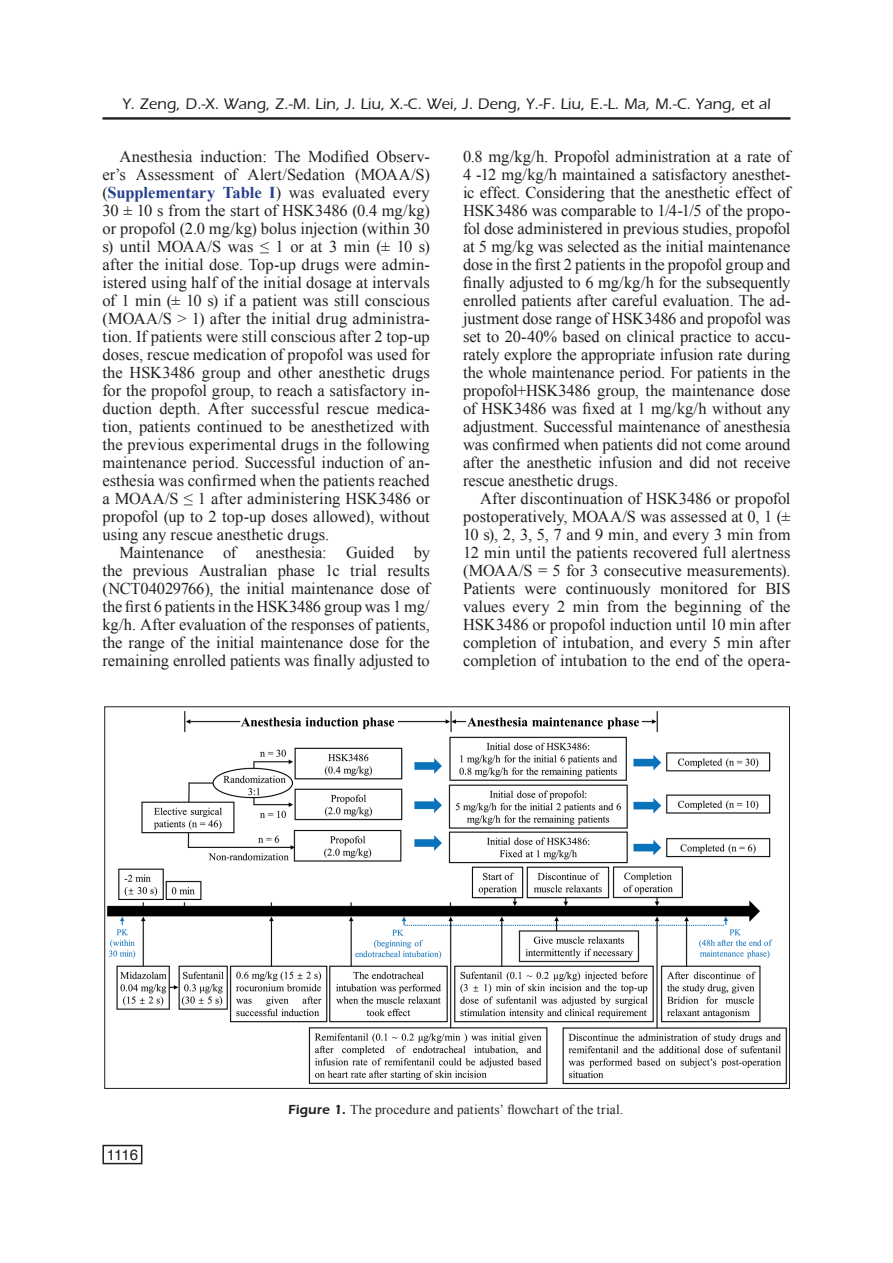
<style>
.page{position:relative;width:893px;height:1263px;background:#fff}
.page>*{position:absolute;margin:0;border:0;box-sizing:border-box;transform-origin:0 0}
.t1{font:16.5px/18px "Times New Roman";letter-spacing:-.005em;color:#231f20;text-align:justify}
.t2{font:500 15.75px "Eras";color:#231f20}
.t3{font:15px "Helvetica";color:#231f20}
.t4{font:13.5px "Times New Roman";letter-spacing:.01em;color:#231f20}
.s1{font-weight:700;color:#253f8e}
.s2{font-family:"Eras Demi"}
</style>
<div class="page">
<hr style="left:102px;top:117px;width:688px;height:3px;background:#231f20">
<div style="left:102px;top:1145px;width:40px;height:19px;border:2px solid #231f20"></div>
<img style="left:107px;top:711px;width:680px;height:374px">
<p class="t2" style="left:122px;top:95px;width:650px">Y. Zeng, D.-X. Wang, Z.-M. Lin, J. Liu, X.-C. Wei, J. Deng, Y.-F. Liu, E.-L. Ma, M.-C. Yang, et al</p>
<p class="t1" style="left:102px;top:147px;width:329px;text-indent:17px">Anesthesia induction: The Modified Observ&shy;er’s Assessment of Alert/Sedation (MOAA/S) (<span class="s1">Supplementary Table I</span>) was evaluated every 30 ± 10 s from the start of HSK3486 (0.4 mg/kg) or propofol (2.0 mg/kg) bolus injection (within 30 s) until MOAA/S was ≤ 1 or at 3 min (± 10 s) after the initial dose. Top-up drugs were admin&shy;istered using half of the initial dosage at intervals of 1 min (± 10 s) if a patient was still conscious (MOAA/S &gt; 1) after the initial drug administra&shy;tion. If patients were still conscious after 2 top-up doses, rescue medication of propofol was used for the HSK3486 group and other anesthetic drugs for the propofol group, to reach a satisfactory in&shy;duction depth. After successful rescue medica&shy;tion, patients continued to be anesthetized with the previous experimental drugs in the following maintenance period. Successful induction of an&shy;esthesia was confirmed when the patients reached a MOAA/S ≤ 1 after administering HSK3486 or propofol (up to 2 top-up doses allowed), without using any rescue anesthetic drugs.</p>
<p class="t1" style="left:102px;top:543px;width:329px;text-indent:17px">Maintenance of anesthesia: Guided by the previous Australian phase 1c trial results (NCT04029766), the initial maintenance dose of the first 6 patients in the HSK3486 group was 1 mg/ kg/h. After evaluation of the responses of patients, the range of the initial maintenance dose for the remaining enrolled patients was finally adjusted to</p>
<p class="t1" style="left:463px;top:147px;width:329px">0.8 mg/kg/h. Propofol administration at a rate of 4 -12 mg/kg/h maintained a satisfactory anesthet&shy;ic effect. Considering that the anesthetic effect of HSK3486 was comparable to 1/4-1/5 of the propo&shy;fol dose administered in previous studies, propofol at 5 mg/kg was selected as the initial maintenance dose in the first 2 patients in the propofol group and finally adjusted to 6 mg/kg/h for the subsequently enrolled patients after careful evaluation. The ad&shy;justment dose range of HSK3486 and propofol was set to 20-40% based on clinical practice to accu&shy;rately explore the appropriate infusion rate during the whole maintenance period. For patients in the propofol+HSK3486 group, the maintenance dose of HSK3486 was fixed at 1 mg/kg/h without any adjustment. Successful maintenance of anesthesia was confirmed when patients did not come around after the anesthetic infusion and did not receive rescue anesthetic drugs.</p>
<p class="t1" style="left:463px;top:489px;width:329px;text-indent:17px">After discontinuation of HSK3486 or propofol postoperatively, MOAA/S was assessed at 0, 1 (± 10 s), 2, 3, 5, 7 and 9 min, and every 3 min from 12 min until the patients recovered full alertness (MOAA/S = 5 for 3 consecutive measurements).<br>Patients were continuously monitored for BIS values every 2 min from the beginning of the HSK3486 or propofol induction until 10 min after completion of intubation, and every 5 min after completion of intubation to the end of the opera-</p>
<p class="t3" style="left:107px;top:1143px;width:33px">1116</p>
<p class="t4" style="left:288px;top:1100px;width:337px"><span class="s2">Figure 1.</span> The procedure and patients’ flowchart of the trial.</p>
</div>
